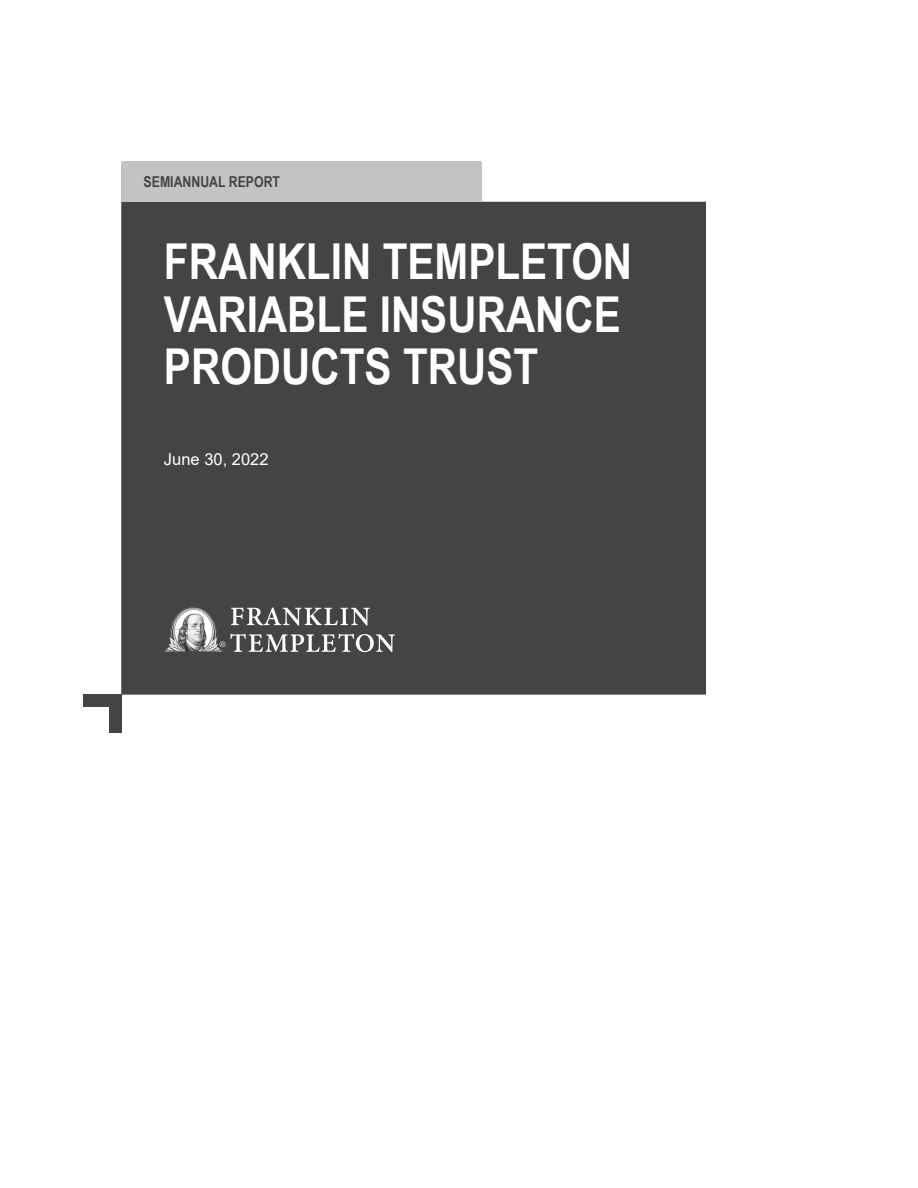
<style>
.page{position:relative;width:918px;height:1188px;background:#fff}
.page>*{position:absolute;margin:0;border:0;box-sizing:border-box;transform-origin:0 0}
.t1{font:700 49.5px/52.5px "Arial Narrow";color:#fff}
.t2{font:16.5px "Arial";color:#fff}
.t3{font:700 15px "Arial Narrow";color:#434445}
</style>
<div class="page">
<div style="left:121px;top:202px;width:585px;height:493px;background:#434445;border:2px solid #434445"></div>
<div style="left:121px;top:162px;width:360px;height:40px;background:#c3c3c3"></div>
<div style="left:83px;top:694px;width:39px;height:13px;background:#434445"></div>
<div style="left:109px;top:694px;width:13px;height:39px;background:#434445"></div>
<svg style="left:231px;top:607px;width:139px;height:18px"></svg>
<svg style="left:223px;top:634px;width:172px;height:18px"></svg>
<img style="left:171px;top:607px;width:32px;height:23px">
<img style="left:203px;top:610px;width:20px;height:42px">
<img style="left:164px;top:630px;width:39px;height:22px">
<p class="t3" style="left:144px;top:171px;width:138px">SEMIANNUAL REPORT</p>
<p class="t1" style="left:164px;top:233px;width:470px">FRANKLIN TEMPLETON<br>VARIABLE INSURANCE<br>PRODUCTS TRUST</p>
<p class="t2" style="left:164px;top:448px;width:106px">June 30, 2022</p>
</div>
